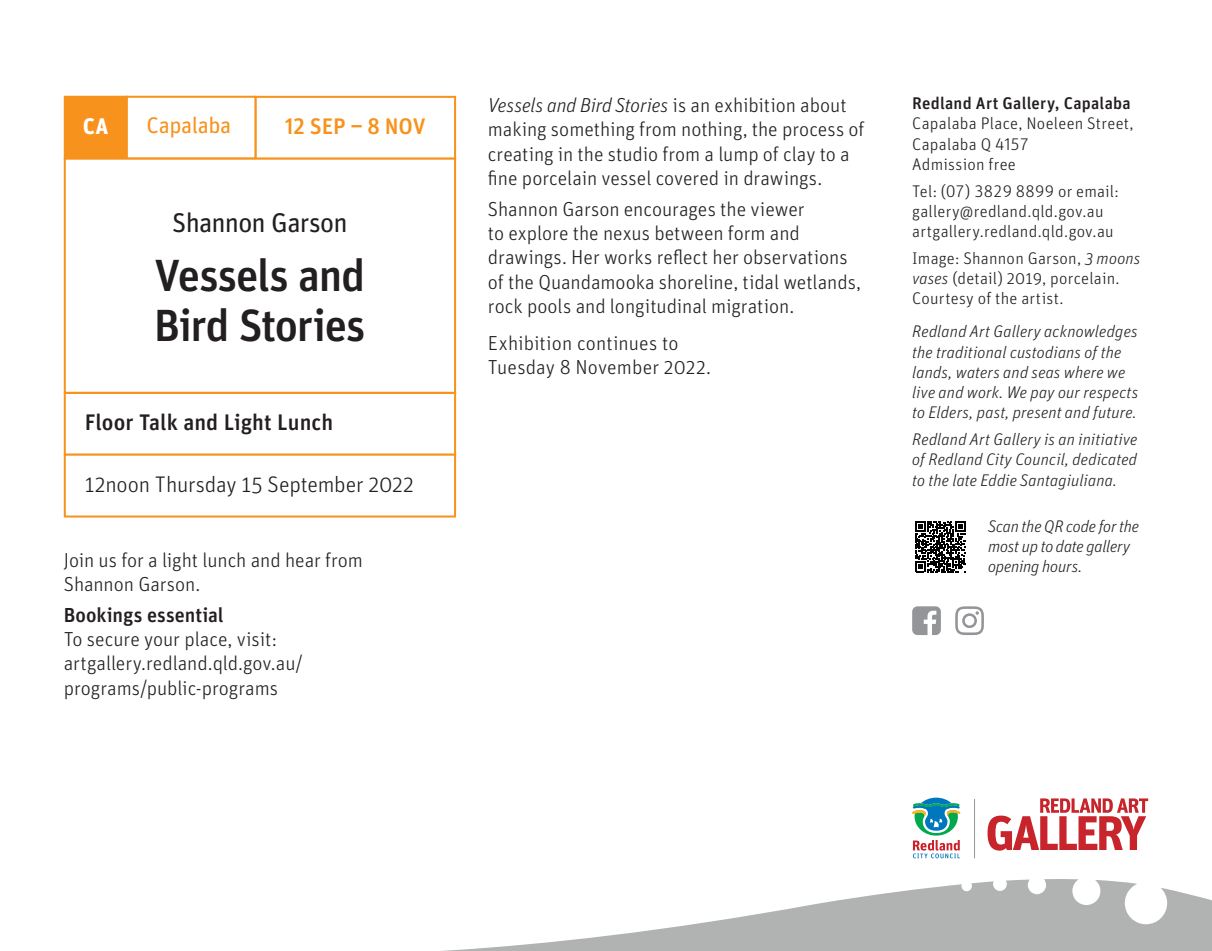
<style>
.page{position:relative;width:1212px;height:951px;background:#fff}
.page>*{position:absolute;margin:0;border:0;box-sizing:border-box;transform-origin:0 0}
.Header_Large{font:500 45px/49.5px "Unit Pro";letter-spacing:-.025em;color:#231f20}
.Header_Small{font:27px "Unit Pro";letter-spacing:-.025em;color:#231f20}
.Body_Space_After{font:300 22.5px "Unit Pro";letter-spacing:-.01em;color:#231f20}
.Details{font:500 22.5px "Unit Pro";color:#231f20}
.Date{font:500 22.5px "Unit Pro";letter-spacing:-.01em;color:#f7931d}
.Location{font:22.5px "Unit Pro";letter-spacing:-.015em;color:#f7931d}
.t1{font:700 22.5px "Unit Pro";color:#fff}
.Body_Space_After-2{font:300 20.25px/24.3px "Unit Pro";color:#231f20}
.Body{font:300 20.25px/24.3px "Unit Pro";color:#231f20}
.Caption_Space_After{font:italic 300 16.88px/20.2px "Unit Pro";letter-spacing:.005em;color:#231f20}
.Caption_Space_After-2{font:300 16.88px/20.2px "Unit Pro";letter-spacing:.015em;color:#231f20}
.t2{font:500 16.88px "Unit Pro";letter-spacing:.015em;color:#231f20}
.s1{font-weight:500}
.s2{font-style:italic}
</style>
<div class="page">
<svg style="left:458px;top:879px;width:754px;height:71px;fill:#b0b3b2"></svg>
<svg style="left:912px;top:606px;width:29px;height:29px"></svg>
<svg style="left:955px;top:606px;width:29px;height:29px"></svg>
<svg style="left:915px;top:521px;width:51px;height:51px"></svg>
<div style="left:254px;top:96px;width:202px;height:64px;border:2px solid #f7931d"></div>
<div style="left:126px;top:96px;width:130px;height:63px;border:2px solid #f7931d"></div>
<div style="left:65px;top:97px;width:62px;height:61px;background:#f7931d"></div>
<div style="left:64px;top:96px;width:64px;height:63px;border:2px solid #f7931d"></div>
<div style="left:64px;top:392px;width:392px;height:63px;border:2px solid #f7931d"></div>
<div style="left:64px;top:158px;width:392px;height:236px;border:2px solid #f7931d"></div>
<div style="left:64px;top:453px;width:392px;height:64px;border:2px solid #f7931d"></div>
<hr style="left:974px;top:798px;width:1px;height:60px;background:#939598">
<svg style="left:912px;top:797px;width:48px;height:61px"></svg>
<svg style="left:987px;top:798px;width:161px;height:52px"></svg>
<p class="t1" style="left:83px;top:110px;width:27px">CA</p>
<p class="Location" style="left:147px;top:110px;width:86px">Capalaba</p>
<p class="Date" style="left:285px;top:110px;width:142px">12 SEP – 8 NOV</p>
<p class="Header_Small" style="left:172px;top:204px;width:177px">Shannon Garson</p>
<p class="Header_Large" style="left:154px;top:248px;width:213px">Vessels and<br>Bird Stories</p>
<p class="Details" style="left:85px;top:406px;width:250px">Floor Talk and Light Lunch</p>
<p class="Body_Space_After" style="left:85px;top:469px;width:331px">12noon Thursday 15 September 2022</p>
<p class="Body_Space_After-2" style="left:64px;top:547px;width:301px">Join us for a light lunch and hear from<br>Shannon Garson.</p>
<p class="Body" style="left:64px;top:602px;width:215px"><span class="s1">Bookings essential<br></span>To secure your place, visit:</p>
<p class="Body_Space_After-2" style="left:64px;top:650px;width:240px">artgallery.redland.qld.gov.au/ programs/public-programs</p>
<p class="Body_Space_After-2" style="left:488px;top:92px;width:378px"><span class="s2">Vessels and Bird Stories</span> is an exhibition about making something from nothing, the process of creating in the studio from a lump of clay to a fine porcelain vessel covered in drawings.</p>
<p class="Body_Space_After-2" style="left:488px;top:196px;width:375px">Shannon Garson encourages the viewer<br>to explore the nexus between form and drawings. Her works reflect her observations of the Quandamooka shoreline, tidal wetlands, rock pools and longitudinal migration.</p>
<p class="Body_Space_After-2" style="left:488px;top:330px;width:225px">Exhibition continues to<br>Tuesday 8 November 2022.</p>
<p class="t2" style="left:912px;top:91px;width:220px">Redland Art Gallery, Capalaba</p>
<p class="Caption_Space_After-2" style="left:912px;top:113px;width:223px">Capalaba Place, Noeleen Street,</p>
<p class="Caption_Space_After-2" style="left:912px;top:133px;width:118px">Capalaba Q 4157</p>
<p class="Caption_Space_After-2" style="left:912px;top:153px;width:105px">Admission free</p>
<p class="Caption_Space_After-2" style="left:912px;top:180px;width:208px">Tel: (07) 3829 8899 or email: gallery@redland.qld.gov.au</p>
<p class="Caption_Space_After-2" style="left:912px;top:221px;width:203px">artgallery.redland.qld.gov.au</p>
<p class="Caption_Space_After-2" style="left:912px;top:247px;width:230px">Image: Shannon Garson, <span class="s2">3 moons vases</span> (detail) 2019, porcelain.<br>Courtesy of the artist.</p>
<p class="Caption_Space_After" style="left:912px;top:321px;width:228px">Redland Art Gallery acknowledges the traditional custodians of the lands, waters and seas where we live and work. We pay our respects to Elders, past, present and future.</p>
<p class="Caption_Space_After" style="left:912px;top:428px;width:227px;text-align:justify">Redland Art Gallery is an initiative of Redland City Council, dedicated to the late Eddie Santagiuliana.</p>
<p class="Caption_Space_After" style="left:988px;top:515px;width:153px">Scan the QR code for the most up to date gallery opening hours.</p>
</div>
